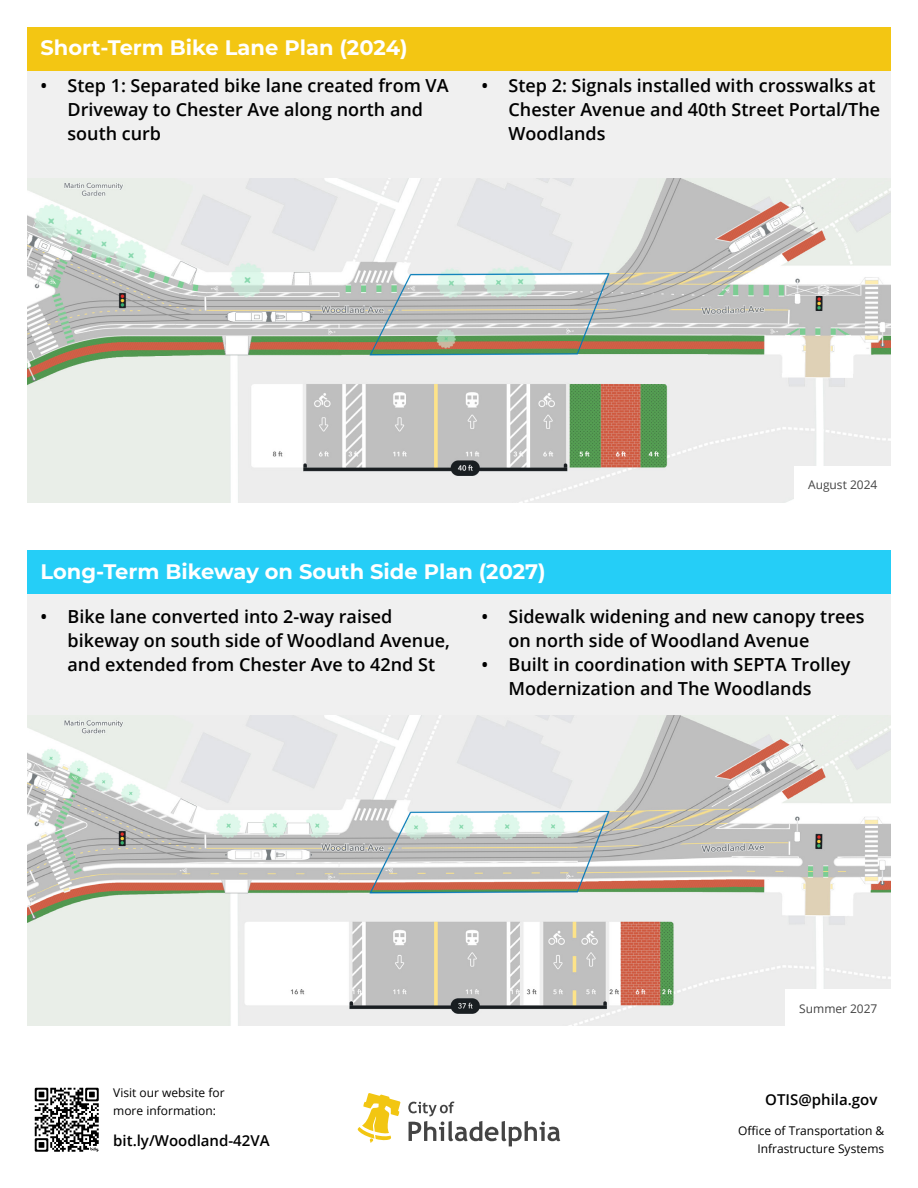
<style>
.page{position:relative;width:918px;height:1188px;background:#fff}
.page>*{position:absolute;margin:0;border:0;box-sizing:border-box;transform-origin:0 0}
.t1{font:700 21px "Montserrat";color:#fff}
.t2{font:600 18px/24px "Open Sans";color:#000}
.t3{font:600 15px "Open Sans";color:#000}
.t4{font:12px/18px "Open Sans";color:#000;text-align:right}
.t5{font:12px "Open Sans";color:#444}
</style>
<div class="page">
<svg style="left:408px;top:1102px;width:152px;height:44px"></svg>
<svg style="left:357px;top:1093px;width:44px;height:50px"></svg>
<svg style="left:35px;top:1088px;width:64px;height:64px"></svg>
<div style="left:27px;top:70px;width:864px;height:432px;background:#f0f0f0"></div>
<img style="left:27px;top:178px;width:864px;height:324px">
<div style="left:27px;top:594px;width:864px;height:432px;background:#f0f0f0"></div>
<img style="left:27px;top:716px;width:864px;height:310px">
<div style="left:794px;top:466px;width:97px;height:36px;background:#fff"></div>
<div style="left:786px;top:990px;width:105px;height:36px;background:#fff"></div>
<div style="left:27px;top:27px;width:864px;height:43px;background:#f3c613"></div>
<div style="left:27px;top:551px;width:864px;height:43px;background:#25cef7"></div>
<p class="t1" style="left:40px;top:33px;width:369px">Short-Term Bike Lane Plan (2024)</p>
<p class="t2" style="left:68px;top:73px;width:383px;text-indent:-27px">• Step 1: Separated bike lane created from VA<br>Driveway to Chester Ave along north and south curb</p>
<p class="t2" style="left:508px;top:73px;width:373px;text-indent:-27px">• Step 2: Signals installed with crosswalks at<br>Chester Avenue and 40th Street Portal/The<br>Woodlands</p>
<p class="t1" style="left:40px;top:556px;width:507px">Long-Term Bikeway on South Side Plan (2027)</p>
<p class="t5" style="left:808px;top:476px;width:71px">August 2024</p>
<p class="t2" style="left:68px;top:604px;width:384px;text-indent:-27px">• Bike lane converted into 2-way raised bikeway on south side of Woodland Avenue, and extended from Chester Ave to 42nd St</p>
<p class="t2" style="left:508px;top:604px;width:358px;text-indent:-27px">• Sidewalk widening and new canopy trees on north side of Woodland Avenue</p>
<p class="t2" style="left:508px;top:652px;width:343px;text-indent:-27px">• Built in coordination with SEPTA Trolley<br>Modernization and The Woodlands</p>
<p class="t5" style="left:799px;top:1000px;width:80px">Summer 2027</p>
<p class="t4" style="left:113px;top:1083px;width:113px;text-align:left">Visit our website for more information:</p>
<p class="t3" style="left:765px;top:1090px;width:114px">OTIS@phila.gov</p>
<p class="t3" style="left:113px;top:1130px;width:158px">bit.ly/Woodland-42VA</p>
<p class="t4" style="left:738px;top:1121px;width:148px">Office of Transportation &amp;<br>Infrastructure Systems</p>
</div>
